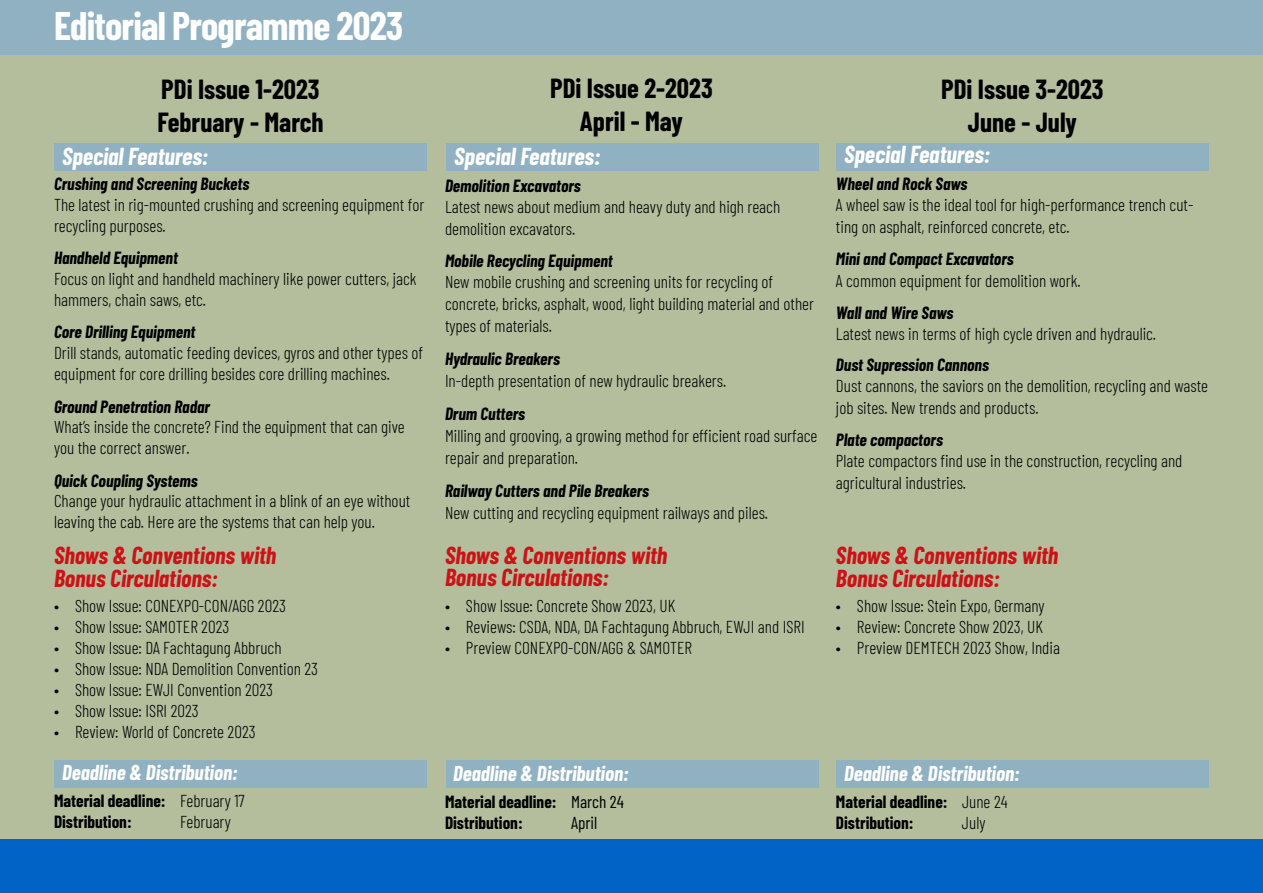
<style>
.page{position:relative;width:1263px;height:893px;background:#fff}
.page>*{position:absolute;margin:0;border:0;box-sizing:border-box;transform-origin:0 0}
.t1{font:700 39px "Barlow Condensed";letter-spacing:-.02em;color:#fff}
.t2{font:700 27px/32.4px "Barlow Condensed";color:#000;text-align:center}
.t3{font:italic 700 24px/22.5px "Barlow Condensed";color:#cc1216}
.t4{font:italic 700 24px "Barlow Condensed";color:#fff}
.t5{font:italic 700 21px "Barlow Condensed";color:#fff}
.t6{font:300 17.25px/21.6px "Barlow Condensed";color:#000}
.t7{font:italic 700 17.25px "Barlow Condensed";color:#000}
.t8{font:700 17.25px/21px "Barlow Condensed";color:#000}
.t9{font:17.25px "Barlow Condensed";color:#000}
.s1{font-weight:300}
.s2{font-weight:400}
</style>
<div class="page">
<div style="left:1px;top:0;width:1262px;height:893px;background:#b4be9d"></div>
<div style="left:0;top:0;width:1263px;height:54px;background:#90b1c1"></div>
<div style="left:54px;top:760px;width:373px;height:27px;background:#90b1c1"></div>
<div style="left:446px;top:760px;width:372px;height:27px;background:#90b1c1"></div>
<div style="left:836px;top:760px;width:373px;height:27px;background:#90b1c1"></div>
<div style="left:54px;top:143px;width:373px;height:28px;background:#90b1c1"></div>
<div style="left:446px;top:143px;width:372px;height:28px;background:#90b1c1"></div>
<div style="left:836px;top:143px;width:373px;height:28px;background:#90b1c1"></div>
<div style="left:0;top:840px;width:1263px;height:53px;background:#0063c5"></div>
<hr style="left:1262px;top:839px;width:1px;height:54px;background:#0063c5">
<h1 class="t1" style="left:54px;top:-1px;width:351px">Editorial Programme 2023</h1>
<h2 class="t2" style="left:157px;top:72px;width:168px;text-align:left">PDi Issue 1-2023<br>February - March</h2>
<h3 class="t4" style="left:62px;top:139px;width:148px">Special Features:</h3>
<p class="t7" style="left:54px;top:172px;width:197px">Crushing and Screening Buckets</p>
<p class="t6" style="left:54px;top:193px;width:372px;line-height:20.7px">The latest in rig-mounted crushing and screening equipment for recycling purposes.</p>
<p class="t7" style="left:54px;top:246px;width:125px">Handheld Equipment</p>
<p class="t6" style="left:54px;top:267px;width:364px;line-height:20.7px">Focus on light and handheld machinery like power cutters, jack hammers, chain saws, etc.</p>
<p class="t7" style="left:54px;top:320px;width:143px">Core Drilling Equipment</p>
<p class="t6" style="left:54px;top:341px;width:371px;line-height:20.7px">Drill stands, automatic feeding devices, gyros and other types of equipment for core drilling besides core drilling machines.</p>
<p class="t7" style="left:54px;top:394px;width:158px">Ground Penetration Radar</p>
<p class="t6" style="left:54px;top:415px;width:352px;line-height:20.7px">What’s inside the concrete? Find the equipment that can give you the correct answer.</p>
<p class="t7" style="left:54px;top:468px;width:145px">Quick Coupling Systems</p>
<p class="t6" style="left:54px;top:490px;width:358px;line-height:20.7px">Change your hydraulic attachment in a blink of an eye without leaving the cab. Here are the systems that can help you.</p>
<h3 class="t3" style="left:54px;top:543px;width:224px">Shows &amp; Conventions with<br>Bonus Circulations:</h3>
<p class="t6" style="left:54px;top:594px;width:234px">• Show Issue: CONEXPO-CON/AGG 2023</p>
<p class="t6" style="left:54px;top:615px;width:177px">• Show Issue: SAMOTER 2023</p>
<p class="t6" style="left:54px;top:636px;width:229px">• Show Issue: DA Fachtagung Abbruch</p>
<p class="t6" style="left:54px;top:657px;width:266px">• Show Issue: NDA Demolition Convention 23</p>
<p class="t6" style="left:54px;top:678px;width:221px">• Show Issue: EWJI Convention 2023</p>
<p class="t6" style="left:54px;top:699px;width:146px">• Show Issue: ISRI 2023</p>
<p class="t6" style="left:54px;top:720px;width:203px">• Review: World of Concrete 2023</p>
<p class="t5" style="left:62px;top:757px;width:177px">Deadline &amp; Distribution:</p>
<p class="t8" style="left:54px;top:789px;width:192px">Material deadline: <span class="s1">February 17<br></span>Distribution:</p>
<p class="t6" style="left:180px;top:809px;width:52px">February</p>
<h2 class="t2" style="left:550px;top:71px;width:164px">PDi Issue 2-2023<br>April - May</h2>
<h3 class="t4" style="left:454px;top:140px;width:148px">Special Features:</h3>
<p class="t7" style="left:445px;top:173px;width:137px">Demolition Excavators</p>
<p class="t6" style="left:445px;top:195px;width:337px">Latest news about medium and heavy duty and high reach demolition excavators.</p>
<p class="t7" style="left:445px;top:248px;width:169px">Mobile Recycling Equipment</p>
<p class="t6" style="left:445px;top:270px;width:370px">New mobile crushing and screening units for recycling of concrete, bricks, asphalt, wood, light building material and other types of materials.</p>
<p class="t7" style="left:445px;top:347px;width:116px">Hydraulic Breakers</p>
<p class="t6" style="left:445px;top:369px;width:283px">In-depth presentation of new hydraulic breakers.</p>
<p class="t7" style="left:445px;top:402px;width:82px">Drum Cutters</p>
<p class="t6" style="left:445px;top:424px;width:374px">Milling and grooving, a growing method for efficient road surface repair and preparation.</p>
<p class="t7" style="left:445px;top:479px;width:206px">Railway Cutters and Pile Breakers</p>
<p class="t6" style="left:445px;top:501px;width:325px">New cutting and recycling equipment railways and piles.</p>
<h3 class="t3" style="left:445px;top:543px;width:224px">Shows &amp; Conventions with<br>Bonus Circulations:</h3>
<p class="t6" style="left:445px;top:594px;width:232px">• Show Issue: Concrete Show 2023, UK</p>
<p class="t6" style="left:445px;top:615px;width:361px">• Reviews: CSDA, NDA, DA Fachtagung Abbruch, EWJI and ISRI</p>
<p class="t6" style="left:445px;top:636px;width:249px">• Preview CONEXPO-CON/AGG &amp; SAMOTER</p>
<h2 class="t2" style="left:941px;top:72px;width:164px">PDi Issue 3-2023<br>June - July</h2>
<h3 class="t4" style="left:844px;top:138px;width:148px">Special Features:</h3>
<p class="t7" style="left:836px;top:171px;width:133px">Wheel and Rock Saws</p>
<p class="t6" style="left:836px;top:193px;width:359px">A wheel saw is the ideal tool for high-performance trench cut&shy;ting on asphalt, reinforced concrete, etc.</p>
<p class="t7" style="left:836px;top:246px;width:179px">Mini and Compact Excavators</p>
<p class="t6" style="left:836px;top:268px;width:246px">A common equipment for demolition work.</p>
<p class="t7" style="left:836px;top:300px;width:119px">Wall and Wire Saws</p>
<p class="t6" style="left:836px;top:322px;width:321px">Latest news in terms of high cycle driven and hydraulic.</p>
<p class="t7" style="left:836px;top:353px;width:154px">Dust Supression Cannons</p>
<p class="t6" style="left:836px;top:374px;width:374px">Dust cannons, the saviors on the demolition, recycling and waste job sites. New trends and products.</p>
<p class="t7" style="left:836px;top:427px;width:108px">Plate compactors</p>
<p class="t6" style="left:836px;top:449px;width:348px">Plate compactors find use in the construction, recycling and agricultural industries.</p>
<h3 class="t3" style="left:836px;top:543px;width:224px">Shows &amp; Conventions with<br>Bonus Circulations:</h3>
<p class="t6" style="left:836px;top:594px;width:210px">• Show Issue: Stein Expo, Germany</p>
<p class="t6" style="left:836px;top:615px;width:209px">• Review: Concrete Show 2023, UK</p>
<p class="t6" style="left:836px;top:636px;width:225px">• Preview DEMTECH 2023 Show, India</p>
<p class="t5" style="left:453px;top:759px;width:177px">Deadline &amp; Distribution:</p>
<p class="t8" style="left:445px;top:790px;width:180px">Material deadline: <span class="s2">March 24<br></span>Distribution:</p>
<p class="t9" style="left:571px;top:810px;width:28px">April</p>
<p class="t5" style="left:844px;top:759px;width:177px">Deadline &amp; Distribution:</p>
<p class="t8" style="left:836px;top:791px;width:173px">Material deadline: <span class="s1">June 24<br></span>Distribution:</p>
<p class="t6" style="left:962px;top:811px;width:25px">July</p>
</div>
